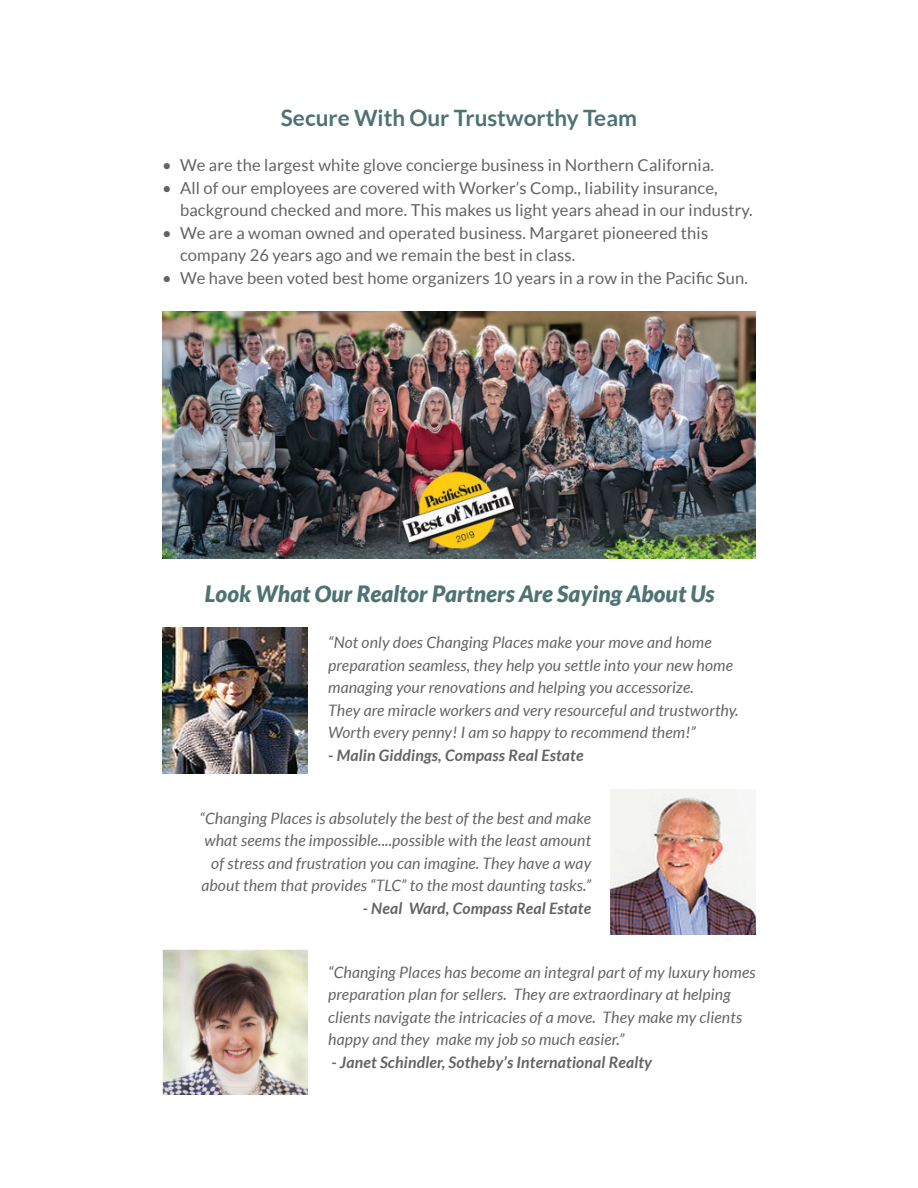
<style>
.page{position:relative;width:918px;height:1188px;background:#fff}
.page>*{position:absolute;margin:0;border:0;box-sizing:border-box;transform-origin:0 0}
.t1{font:italic 900 22.5px "Lato";color:#4d7372}
.t2{font:700 22.5px "Lato";color:#4d7372}
.t3{font:16.5px/22.5px "Lato";letter-spacing:.01em;color:#636366}
.t4{font:italic 15.75px/22.5px "Lato";letter-spacing:.01em;color:#636366}
.t5{font:italic 700 15.75px "Lato";letter-spacing:.01em;color:#636366}
</style>
<div class="page">
<img style="left:162px;top:311px;width:594px;height:247px">
<img style="left:162px;top:627px;width:146px;height:146px">
<img style="left:162px;top:949px;width:146px;height:146px">
<img style="left:610px;top:789px;width:146px;height:146px">
<h1 class="t2" style="left:281px;top:105px;width:358px">Secure With Our Trustworthy Team</h1>
<p class="t3" style="left:162px;top:154px;width:554px">• We are the largest white glove concierge business in Northern California.</p>
<p class="t3" style="left:180px;top:176px;width:574px;text-indent:-18px">• All of our employees are covered with Worker’s Comp., liability insurance, background checked and more. This makes us light years ahead in our industry.</p>
<p class="t3" style="left:180px;top:221px;width:530px;text-indent:-18px">• We are a woman owned and operated business. Margaret pioneered this company 26 years ago and we remain the best in class.</p>
<p class="t3" style="left:162px;top:266px;width:587px">• We have been voted best home organizers 10 years in a row in the Pacific Sun.</p>
<h1 class="t1" style="left:205px;top:581px;width:511px">Look What Our Realtor Partners Are Saying About Us</h1>
<p class="t4" style="left:328px;top:632px;width:412px">“Not only does Changing Places make your move and home preparation seamless, they help you settle into your new home managing your renovations and helping you accessorize.<br>They are miracle workers and very resourceful and trustworthy.<br>Worth every penny! I am so happy to recommend them!”</p>
<p class="t5" style="left:328px;top:746px;width:257px">- Malin Giddings, Compass Real Estate</p>
<p class="t4" style="left:200px;top:807px;width:393px;text-align:right">“Changing Places is absolutely the best of the best and make what seems the impossible....possible with the least amount of stress and frustration you can imagine. They have a way about them that provides “TLC” to the most daunting tasks.”</p>
<p class="t5" style="left:363px;top:899px;width:230px">- Neal Ward, Compass Real Estate</p>
<p class="t4" style="left:328px;top:961px;width:429px">“Changing Places has become an integral part of my luxury homes preparation plan for sellers. They are extraordinary at helping clients navigate the intricacies of a move. They make my clients happy and they make my job so much easier.”</p>
<p class="t5" style="left:331px;top:1053px;width:322px">- Janet Schindler, Sotheby’s International Realty</p>
</div>
